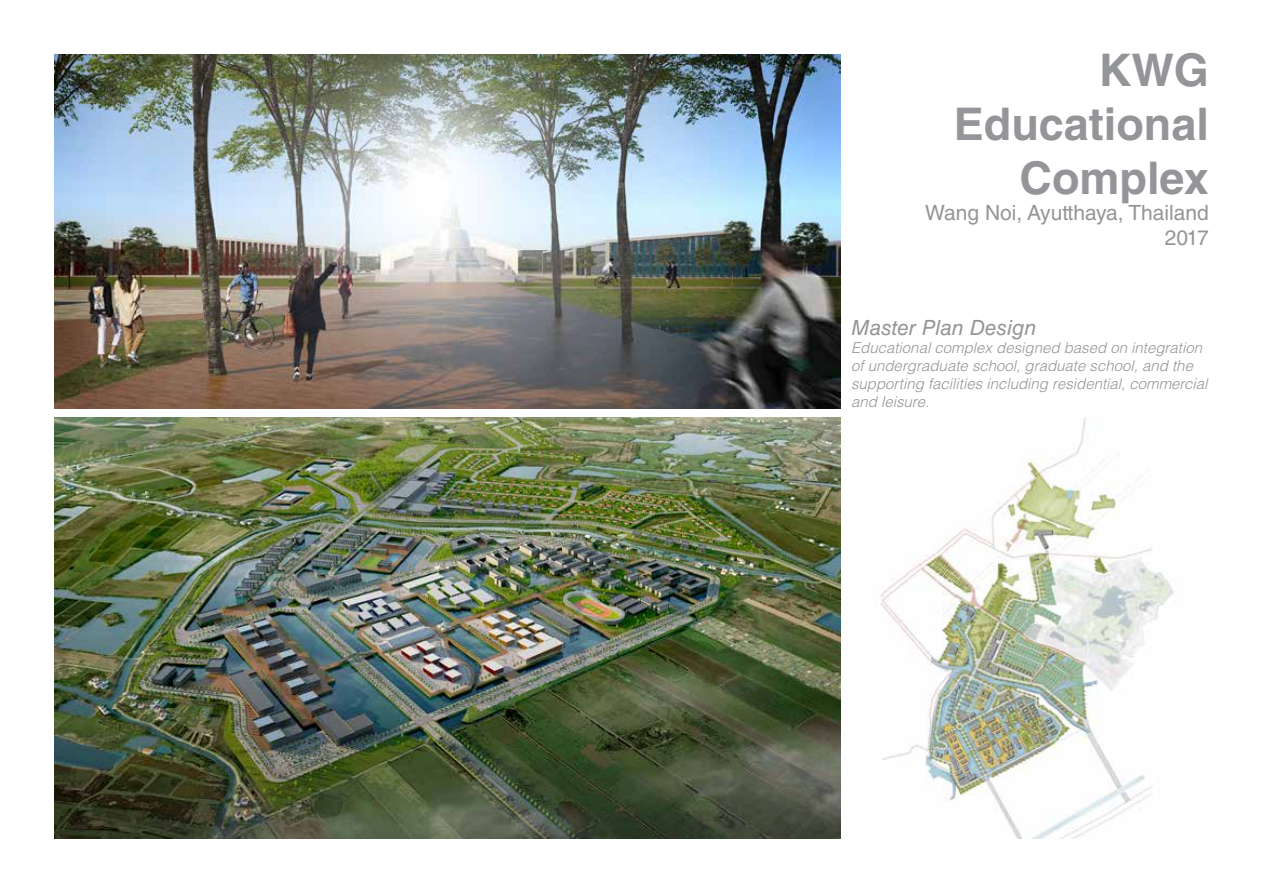
<style>
.page{position:relative;width:1263px;height:893px;background:#fff}
.page>*{position:absolute;margin:0;border:0;box-sizing:border-box;transform-origin:0 0}
.t1{font:700 45px/54px "Helvetica LT Std";color:#939598;text-align:right}
.t2{font:21px/25.2px "Helvetica LT Std";color:#939598;text-align:right}
.t3{font:italic 21px "Helvetica LT Std";color:#939598}
.t4{font:italic 300 15px/18px "Helvetica LT Std";color:#939598}
</style>
<div class="page">
<img style="left:54px;top:417px;width:1120px;height:422px">
<img style="left:54px;top:54px;width:787px;height:354px">
<h1 class="t1" style="left:954px;top:43px;width:257px">KWG<br>Educational<br>Complex</h1>
<h2 class="t2" style="left:925px;top:199px;width:285px">Wang Noi, Ayutthaya, Thailand<br>2017</h2>
<h2 class="t3" style="left:851px;top:315px;width:187px">Master Plan Design</h2>
<p class="t4" style="left:851px;top:338px;width:358px">Educational complex designed based on integration of undergraduate school, graduate school, and the supporting facilities including residential, commercial and leisure.</p>
</div>
